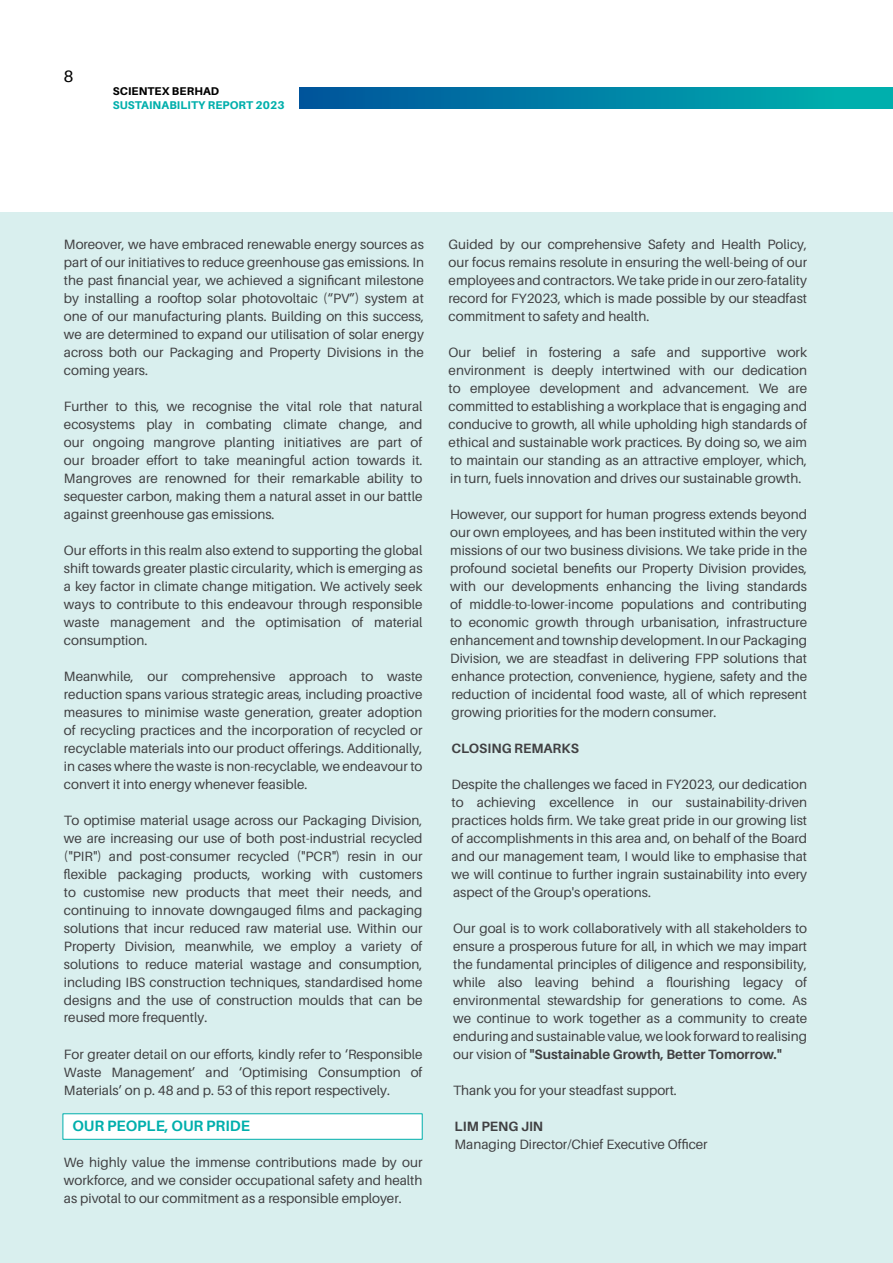
<style>
.page{position:relative;width:893px;height:1263px;background:#fff}
.page>*{position:absolute;margin:0;border:0;box-sizing:border-box;transform-origin:0 0}
.t1{font:16.5px "Aileron";color:#000}
.t2{font:700 15px "Aileron";color:#00afac}
.t3{font:13.5px/18px "Aileron";color:#404042;text-align:justify}
.t4{font:700 13.5px "Aileron";color:#404042}
.t5{font:800 11.25px "Aileron";letter-spacing:.01em;color:#00afac}
.t6{font:800 11.25px "Aileron";letter-spacing:.01em;color:#000}
.s1{font-weight:700}
</style>
<div class="page">
<div style="left:0;top:213px;width:893px;height:1050px;background:#d9efee"></div>
<div style="left:63px;top:1113px;width:360px;height:27px;background:#fff;border:1px solid #00afac"></div>
<div style="left:300px;top:87px;width:593px;height:22px;background:linear-gradient(to right,#00539c,#00b5af)"></div>
<p class="t1" style="left:64px;top:67px;width:11px">8</p>
<p class="t6" style="left:113px;top:85px;width:108px">SCIENTEX BERHAD</p>
<p class="t5" style="left:113px;top:98px;width:174px">SUSTAINABILITY REPORT 2023</p>
<p class="t3" style="left:64px;top:235px;width:362px">Moreover, we have embraced renewable energy sources as part of our initiatives to reduce greenhouse gas emissions. In the past financial year, we achieved a significant milestone by installing a rooftop solar photovoltaic (“PV”) system at one of our manufacturing plants. Building on this success, we are determined to expand our utilisation of solar energy across both our Packaging and Property Divisions in the coming years.</p>
<p class="t3" style="left:64px;top:397px;width:360px">Further to this, we recognise the vital role that natural ecosystems play in combating climate change, and our ongoing mangrove planting initiatives are part of our broader effort to take meaningful action towards it.<br>Mangroves are renowned for their remarkable ability to sequester carbon, making them a natural asset in our battle against greenhouse gas emissions.</p>
<p class="t3" style="left:64px;top:541px;width:360px">Our efforts in this realm also extend to supporting the global shift towards greater plastic circularity, which is emerging as a key factor in climate change mitigation. We actively seek ways to contribute to this endeavour through responsible waste management and the optimisation of material consumption.</p>
<p class="t3" style="left:64px;top:667px;width:360px">Meanwhile, our comprehensive approach to waste reduction spans various strategic areas, including proactive measures to minimise waste generation, greater adoption of recycling practices and the incorporation of recycled or recyclable materials into our product offerings. Additionally, in cases where the waste is non-recyclable, we endeavour to convert it into energy whenever feasible.</p>
<p class="t3" style="left:64px;top:811px;width:360px">To optimise material usage across our Packaging Division, we are increasing our use of both post-industrial recycled ("PIR") and post-consumer recycled ("PCR") resin in our flexible packaging products, working with customers to customise new products that meet their needs, and continuing to innovate downgauged films and packaging solutions that incur reduced raw material use. Within our Property Division, meanwhile, we employ a variety of solutions to reduce material wastage and consumption, including IBS construction techniques, standardised home designs and the use of construction moulds that can be reused more frequently.</p>
<p class="t3" style="left:64px;top:1045px;width:360px">For greater detail on our efforts, kindly refer to ‘Responsible Waste Management’ and ‘Optimising Consumption of Materials’ on p. 48 and p. 53 of this report respectively.</p>
<p class="t2" style="left:72px;top:1118px;width:179px">OUR PEOPLE, OUR PRIDE</p>
<p class="t3" style="left:64px;top:1154px;width:360px">We highly value the immense contributions made by our workforce, and we consider occupational safety and health as pivotal to our commitment as a responsible employer.</p>
<p class="t3" style="left:449px;top:235px;width:360px">Guided by our comprehensive Safety and Health Policy, our focus remains resolute in ensuring the well-being of our employees and contractors. We take pride in our zero-fatality record for FY2023, which is made possible by our steadfast commitment to safety and health.</p>
<p class="t3" style="left:449px;top:343px;width:360px">Our belief in fostering a safe and supportive work environment is deeply intertwined with our dedication to employee development and advancement. We are committed to establishing a workplace that is engaging and conducive to growth, all while upholding high standards of ethical and sustainable work practices. By doing so, we aim to maintain our standing as an attractive employer, which, in turn, fuels innovation and drives our sustainable growth.</p>
<p class="t3" style="left:450px;top:505px;width:359px">However, our support for human progress extends beyond our own employees, and has been instituted within the very missions of our two business divisions. We take pride in the profound societal benefits our Property Division provides, with our developments enhancing the living standards of middle-to-lower-income populations and contributing to economic growth through urbanisation, infrastructure enhancement and township development. In our Packaging Division, we are steadfast in delivering FPP solutions that enhance protection, convenience, hygiene, safety and the reduction of incidental food waste, all of which represent growing priorities for the modern consumer.</p>
<p class="t4" style="left:452px;top:740px;width:129px">CLOSING REMARKS</p>
<p class="t3" style="left:452px;top:775px;width:357px">Despite the challenges we faced in FY2023, our dedication to achieving excellence in our sustainability-driven practices holds firm. We take great pride in our growing list of accomplishments in this area and, on behalf of the Board and our management team, I would like to emphasise that we will continue to further ingrain sustainability into every aspect of the Group's operations.</p>
<p class="t3" style="left:453px;top:919px;width:356px">Our goal is to work collaboratively with all stakeholders to ensure a prosperous future for all, in which we may impart the fundamental principles of diligence and responsibility, while also leaving behind a flourishing legacy of environmental stewardship for generations to come. As we continue to work together as a community to create enduring and sustainable value, we look forward to realising our vision of <span class="s1">"Sustainable Growth, Better Tomorrow."</span></p>
<p class="t3" style="left:453px;top:1081px;width:225px">Thank you for your steadfast support.</p>
<p class="t4" style="left:455px;top:1118px;width:90px">LIM PENG JIN</p>
<p class="t3" style="left:455px;top:1135px;width:255px">Managing Director/Chief Executive Officer</p>
</div>
